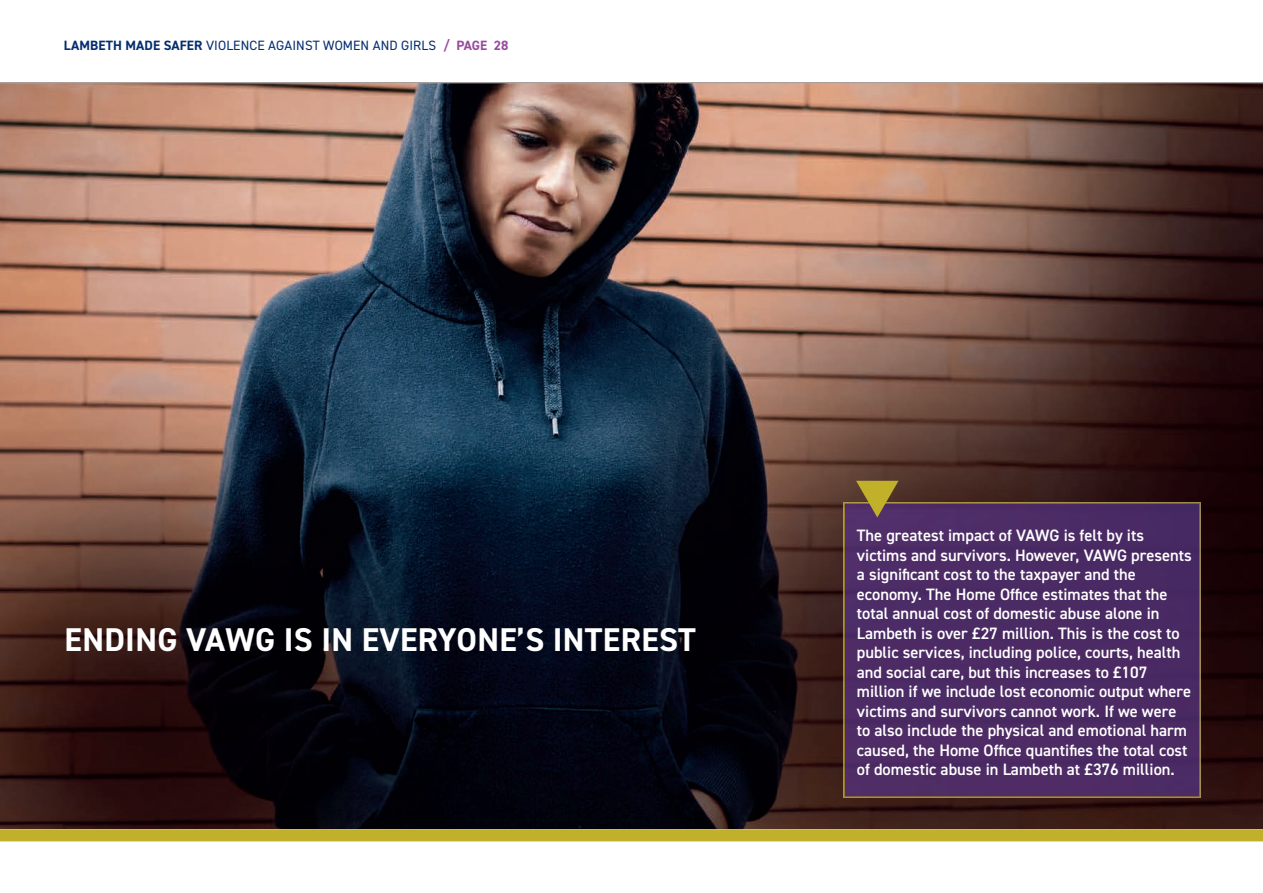
<style>
.page{position:relative;width:1263px;height:893px;background:#fff}
.page>*{position:absolute;margin:0;border:0;box-sizing:border-box;transform-origin:0 0}
.t1{font:700 33px "DIN2014";letter-spacing:.01em;color:#fff}
.t2{font:600 16.5px/19.5px "DIN2014";color:#fff}
.t3{font:13.5px "DIN2014";letter-spacing:.01em;color:#052d6f}
.s1{font-weight:700}
.s2{font-weight:700;color:#974c9d}
</style>
<div class="page">
<hr style="left:0;top:82px;width:1263px;height:2px;background:#6c605d">
<img style="left:0;top:83px;width:1263px;height:746px">
<div style="left:0;top:829px;width:1263px;height:12px;background:#c1b02a"></div>
<div style="left:843px;top:502px;width:358px;height:296px;background:#4c2b64"></div>
<svg style="left:856px;top:480px;width:42px;height:37px;background:#563743"></svg>
<p class="t3" style="left:64px;top:37px;width:446px"><span class="s1">LAMBETH MADE SAFER</span> VIOLENCE AGAINST WOMEN AND GIRLS <span class="s2">/ PAGE 28</span></p>
<h1 class="t1" style="left:65px;top:617px;width:633px">ENDING VAWG IS IN EVERYONE’S INTEREST</h1>
<p class="t2" style="left:857px;top:525px;width:336px">The greatest impact of VAWG is felt by its victims and survivors. However, VAWG presents a significant cost to the taxpayer and the economy. The Home Office estimates that the total annual cost of domestic abuse alone in Lambeth is over £27 million. This is the cost to public services, including police, courts, health and social care, but this increases to £107 million if we include lost economic output where victims and survivors cannot work. If we were to also include the physical and emotional harm caused, the Home Office quantifies the total cost of domestic abuse in Lambeth at £376 million.</p>
</div>
